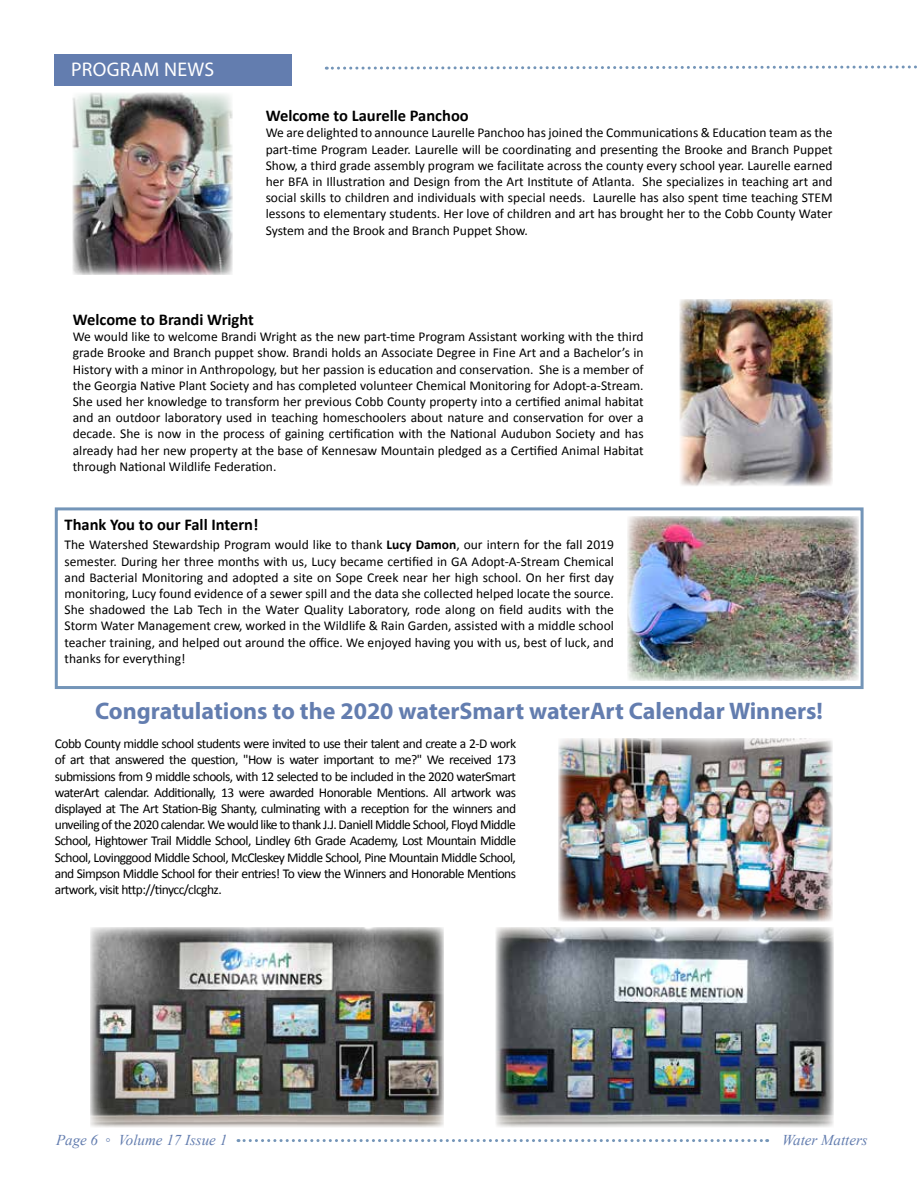
<style>
.page{position:relative;width:918px;height:1188px;background:#fff}
.page>*{position:absolute;margin:0;border:0;box-sizing:border-box;transform-origin:0 0}
.t1{font:700 24px "Myriad Pro";color:#637daf}
.t2{font:19.8px "Myriad Pro";letter-spacing:.015em;color:#fff}
.t3{font:700 16.5px "Calibri";color:#000}
.t4{font:italic 15px "Times New Roman";color:#637daf}
.t5{font:13.5px/16.2px "Calibri";color:#000;text-align:justify}
.s1{font-weight:700}
</style>
<div class="page">
<svg style="left:238px;top:1139px;width:530px;height:3px"></svg>
<svg style="left:326px;top:65px;width:591px;height:5px"></svg>
<div style="left:55px;top:54px;width:237px;height:31px;background:#637daf"></div>
<div style="left:55px;top:507px;width:809px;height:182px;border:3px solid #7495b8"></div>
<img style="left:73px;top:93px;width:160px;height:181px">
<img style="left:680px;top:299px;width:153px;height:187px">
<img style="left:627px;top:516px;width:232px;height:165px">
<img style="left:496px;top:927px;width:338px;height:200px">
<img style="left:90px;top:927px;width:354px;height:201px">
<img style="left:559px;top:738px;width:274px;height:183px">
<h2 class="t2" style="left:71px;top:58px;width:144px">PROGRAM NEWS</h2>
<p class="t3" style="left:266px;top:105px;width:205px">Welcome to Laurelle Panchoo</p>
<p class="t5" style="left:266px;top:125px;width:569px">We are delighted to announce Laurelle Panchoo has joined the Communications &amp; Education team as the part-time Program Leader. Laurelle will be coordinating and presenting the Brooke and Branch Puppet Show, a third grade assembly program we facilitate across the county every school year. Laurelle earned her BFA in Illustration and Design from the Art Institute of Atlanta. She specializes in teaching art and social skills to children and individuals with special needs. Laurelle has also spent time teaching STEM lessons to elementary students. Her love of children and art has brought her to the Cobb County Water System and the Brook and Branch Puppet Show.</p>
<p class="t3" style="left:73px;top:309px;width:183px">Welcome to Brandi Wright</p>
<p class="t5" style="left:73px;top:329px;width:572px">We would like to welcome Brandi Wright as the new part-time Program Assistant working with the third grade Brooke and Branch puppet show. Brandi holds an Associate Degree in Fine Art and a Bachelor’s in History with a minor in Anthropology, but her passion is education and conservation. She is a member of the Georgia Native Plant Society and has completed volunteer Chemical Monitoring for Adopt-a-Stream.<br>She used her knowledge to transform her previous Cobb County property into a certified animal habitat and an outdoor laboratory used in teaching homeschoolers about nature and conservation for over a decade. She is now in the process of gaining certification with the National Audubon Society and has already had her new property at the base of Kennesaw Mountain pledged as a Certified Animal Habitat through National Wildlife Federation.</p>
<p class="t3" style="left:65px;top:514px;width:195px">Thank You to our Fall Intern!</p>
<p class="t5" style="left:65px;top:537px;width:551px">The Watershed Stewardship Program would like to thank <span class="s1">Lucy Damon</span>, our intern for the fall 2019 semester. During her three months with us, Lucy became certified in GA Adopt-A-Stream Chemical and Bacterial Monitoring and adopted a site on Sope Creek near her high school. On her first day monitoring, Lucy found evidence of a sewer spill and the data she collected helped locate the source.<br>She shadowed the Lab Tech in the Water Quality Laboratory, rode along on field audits with the Storm Water Management crew, worked in the Wildlife &amp; Rain Garden, assisted with a middle school teacher training, and helped out around the office. We enjoyed having you with us, best of luck, and thanks for everything!</p>
<h1 class="t1" style="left:95px;top:695px;width:730px">Congratulations to the 2020 waterSmart waterArt Calendar Winners!</h1>
<p class="t5" style="left:55px;top:736px;width:463px">Cobb County middle school students were invited to use their talent and create a 2-D work of art that answered the question, "How is water important to me?" We received 173 submissions from 9 middle schools, with 12 selected to be included in the 2020 waterSmart waterArt calendar. Additionally, 13 were awarded Honorable Mentions. All artwork was displayed at The Art Station-Big Shanty, culminating with a reception for the winners and unveiling of the 2020 calendar. We would like to thank J.J. Daniell Middle School, Floyd Middle School, Hightower Trail Middle School, Lindley 6th Grade Academy, Lost Mountain Middle School, Lovinggood Middle School, McCleskey Middle School, Pine Mountain Middle School, and Simpson Middle School for their entries! To view the Winners and Honorable Mentions artwork, visit http://tinycc/clcghz.</p>
<p class="t4" style="left:56px;top:1129px;width:173px">Page 6 ◦ Volume 17 Issue 1</p>
<p class="t4" style="left:782px;top:1129px;width:87px">Water Matters</p>
</div>
